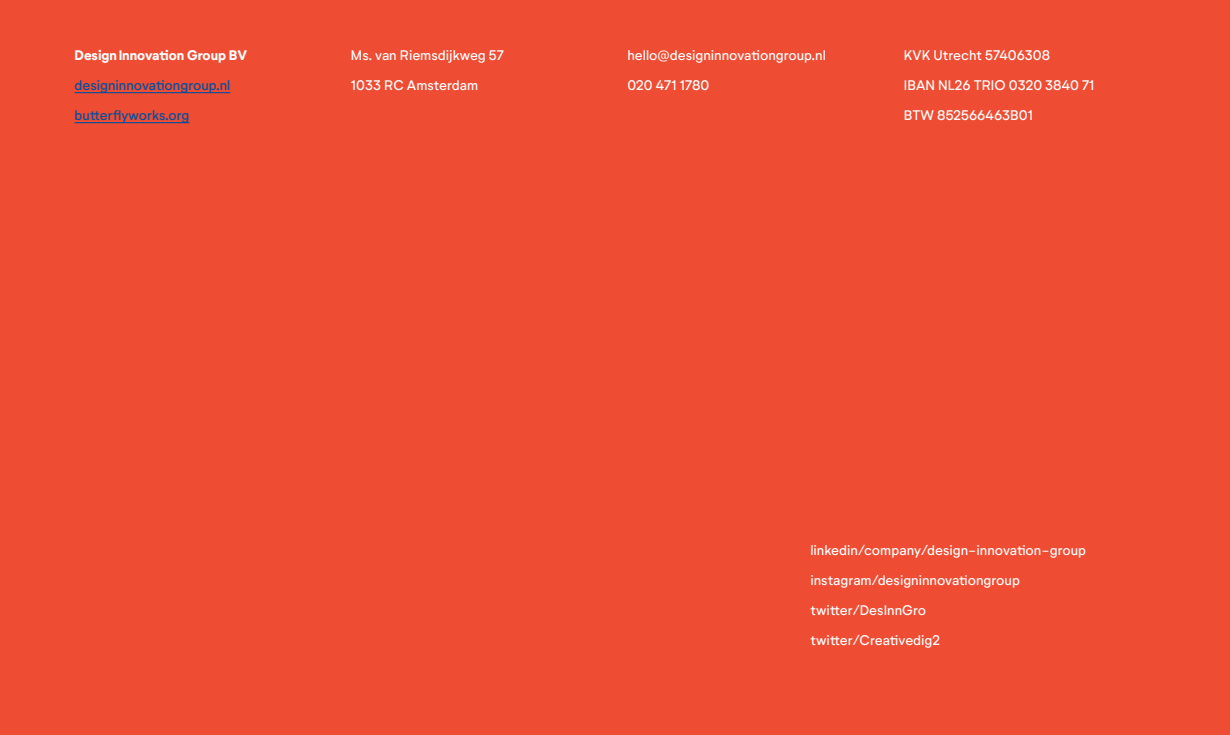
<style>
.page{position:relative;width:1230px;height:735px;background:#ef4d33}
.page>*{position:absolute;margin:0;border:0;box-sizing:border-box;transform-origin:0 0}
.DIG_B3{font:13.75px "Neutrif Studio";color:#fff}
.DIG_B3-2{font:13.75px "Neutrif Studio";color:#004f9f}
.DIG_B3-3{font:800 13.75px "Neutrif Studio";letter-spacing:-.005em;color:#fff}
</style>
<div class="page">
<hr style="left:75px;top:92px;width:155px;height:1px;background:#004f9f">
<hr style="left:75px;top:122px;width:114px;height:1px;background:#004f9f">
<p class="DIG_B3-3" style="left:75px;top:47px;width:174px">Design Innovation Group BV</p>
<p class="DIG_B3-2" style="left:75px;top:77px;width:157px">designinnovationgroup.nl</p>
<p class="DIG_B3-2" style="left:75px;top:107px;width:116px">butterflyworks.org</p>
<p class="DIG_B3" style="left:351px;top:47px;width:154px">Ms. van Riemsdijkweg 57</p>
<p class="DIG_B3" style="left:351px;top:77px;width:129px">1033 RC Amsterdam</p>
<p class="DIG_B3" style="left:627px;top:47px;width:200px">hello@designinnovationgroup.nl</p>
<p class="DIG_B3" style="left:627px;top:77px;width:84px">020 471 1780</p>
<p class="DIG_B3" style="left:904px;top:47px;width:148px">KVK Utrecht 57406308</p>
<p class="DIG_B3" style="left:904px;top:77px;width:192px">IBAN NL26 TRIO 0320 3840 71</p>
<p class="DIG_B3" style="left:904px;top:107px;width:131px">BTW 852566463B01</p>
<p class="DIG_B3" style="left:810px;top:542px;width:277px">linkedin/company/design-innovation-group</p>
<p class="DIG_B3" style="left:810px;top:572px;width:211px">instagram/designinnovationgroup</p>
<p class="DIG_B3" style="left:810px;top:602px;width:117px">twitter/DesInnGro</p>
<p class="DIG_B3" style="left:810px;top:632px;width:131px">twitter/Creativedig2</p>
</div>
